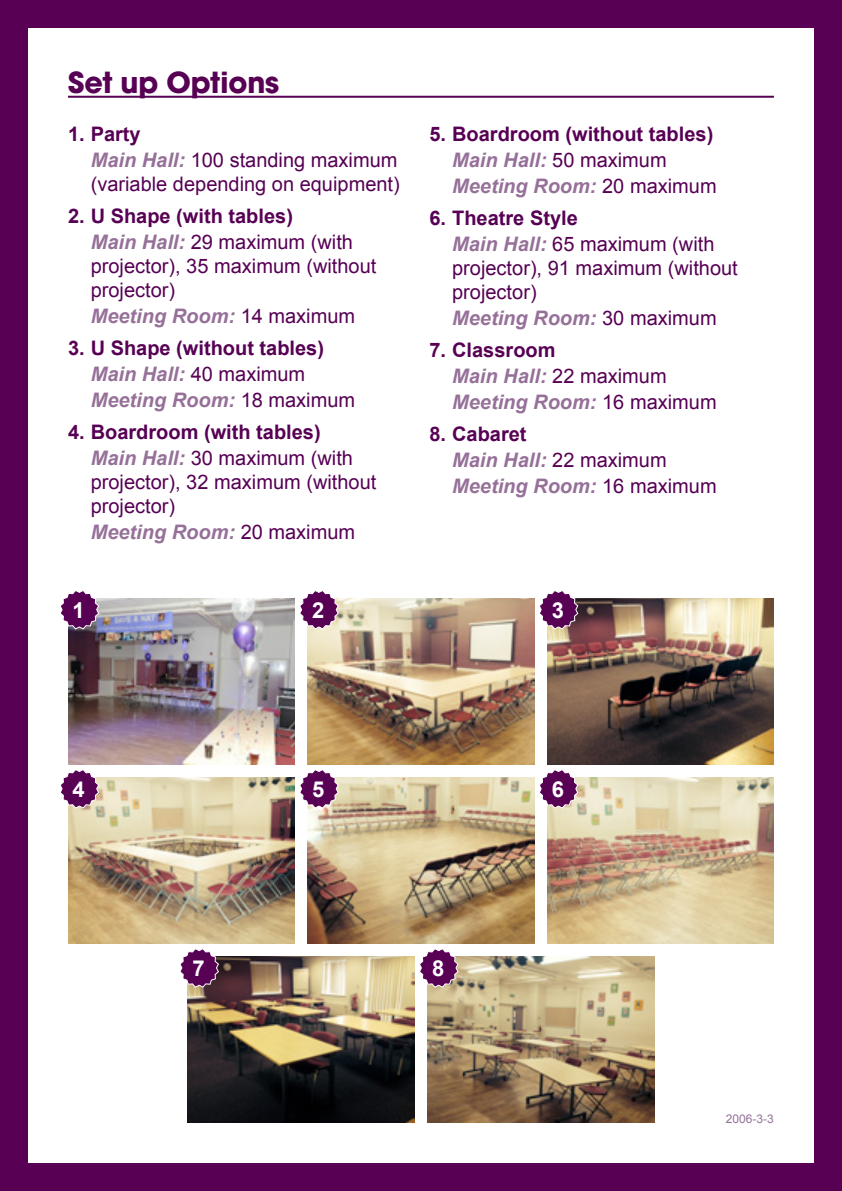
<style>
.page{position:relative;width:842px;height:1191px;background:#570054}
.page>*{position:absolute;margin:0;border:0;box-sizing:border-box;transform-origin:0 0}
.t1{font:700 32px "Avant Garde Gothic Itc T";color:#570054}
.t2{font:700 22px "Arial";color:#fff}
.t3{font:700 20px/26px "Arial";color:#570054}
.t4{font:20px/24px "Arial";color:#570054}
.t5{font:italic 700 20px/26px "Arial";color:#967099}
.t6{font:12px "Arial";color:#967099}
.s1{font-weight:700}
.s2{font-weight:700;font-style:italic;color:#967099}
.s3{font-style:italic;color:#967099}
.s4{font-weight:400}
.s5{font-weight:400;font-style:normal;color:#570054}
.s6{font-style:normal;color:#570054}
</style>
<div class="page">
<div style="left:28px;top:28px;width:786px;height:1134px;background:#fff"></div>
<hr style="left:68px;top:96px;width:706px;height:2px;background:#570054">
<img style="left:68px;top:598px;width:227px;height:166px">
<img style="left:308px;top:598px;width:226px;height:166px">
<img style="left:547px;top:598px;width:227px;height:166px">
<img style="left:68px;top:777px;width:227px;height:166px">
<img style="left:308px;top:777px;width:226px;height:166px">
<img style="left:547px;top:777px;width:227px;height:166px">
<img style="left:188px;top:956px;width:227px;height:167px">
<img style="left:427px;top:956px;width:227px;height:167px">
<svg style="left:60px;top:590px;width:40px;height:40px"></svg>
<svg style="left:60px;top:770px;width:40px;height:39px"></svg>
<svg style="left:300px;top:591px;width:40px;height:39px"></svg>
<svg style="left:300px;top:769px;width:40px;height:40px"></svg>
<svg style="left:539px;top:590px;width:40px;height:40px"></svg>
<svg style="left:539px;top:770px;width:40px;height:39px"></svg>
<svg style="left:180px;top:949px;width:40px;height:39px"></svg>
<svg style="left:420px;top:949px;width:39px;height:39px"></svg>
<h1 class="t1" style="left:68px;top:63px;width:213px">Set up Options</h1>
<p class="t4" style="left:91px;top:121px;width:308px;line-height:26px;text-indent:-23px"><span class="s1">1. Party<br></span><span class="s2">Main Hall:</span> 100 standing maximum</p>
<p class="t4" style="left:91px;top:172px;width:311px">(variable depending on equipment)</p>
<p class="t3" style="left:91px;top:204px;width:264px;text-indent:-23px">2. U Shape (with tables)<br><span class="s3">Main Hall:</span> <span class="s4">29 maximum (with</span></p>
<p class="t4" style="left:91px;top:254px;width:287px">projector), 35 maximum (without projector)</p>
<p class="t5" style="left:91px;top:304px;width:266px">Meeting Room: <span class="s5">14 maximum</span></p>
<p class="t3" style="left:91px;top:336px;width:266px;text-indent:-23px">3. U Shape (without tables)<br><span class="s3">Main Hall:</span> <span class="s4">40 maximum<br></span><span class="s3">Meeting Room:</span> <span class="s4">18 maximum</span></p>
<p class="t3" style="left:91px;top:420px;width:264px;text-indent:-23px">4. Boardroom (with tables)<br><span class="s3">Main Hall:</span> <span class="s4">30 maximum (with</span></p>
<p class="t4" style="left:91px;top:470px;width:287px">projector), 32 maximum (without projector)</p>
<p class="t5" style="left:91px;top:520px;width:266px">Meeting Room: <span class="s5">20 maximum</span></p>
<p class="t3" style="left:452px;top:122px;width:266px;text-indent:-23px">5. Boardroom (without tables)<br><span class="s3">Main Hall:</span> <span class="s4">50 maximum<br></span><span class="s3">Meeting Room:</span> <span class="s4">20 maximum</span></p>
<p class="t3" style="left:452px;top:206px;width:264px;text-indent:-23px">6. Theatre Style<br><span class="s3">Main Hall:</span> <span class="s4">65 maximum (with</span></p>
<p class="t4" style="left:452px;top:256px;width:287px">projector), 91 maximum (without projector)</p>
<p class="t5" style="left:452px;top:306px;width:266px">Meeting Room: <span class="s5">30 maximum</span></p>
<p class="t5" style="left:452px;top:338px;width:266px;text-indent:-23px"><span class="s6">7. Classroom<br></span>Main Hall: <span class="s5">22 maximum<br></span>Meeting Room: <span class="s5">16 maximum</span></p>
<p class="t5" style="left:452px;top:422px;width:266px;text-indent:-23px"><span class="s6">8. Cabaret<br></span>Main Hall: <span class="s5">22 maximum<br></span>Meeting Room: <span class="s5">16 maximum</span></p>
<p class="t2" style="left:73px;top:595px;width:14px">1</p>
<p class="t2" style="left:312px;top:595px;width:14px">2</p>
<p class="t2" style="left:552px;top:595px;width:14px">3</p>
<p class="t2" style="left:73px;top:774px;width:14px">4</p>
<p class="t2" style="left:312px;top:774px;width:14px">5</p>
<p class="t2" style="left:552px;top:774px;width:14px">6</p>
<p class="t2" style="left:192px;top:953px;width:14px">7</p>
<p class="t2" style="left:432px;top:953px;width:14px">8</p>
<p class="t6" style="left:726px;top:1110px;width:50px">2006-3-3</p>
</div>
